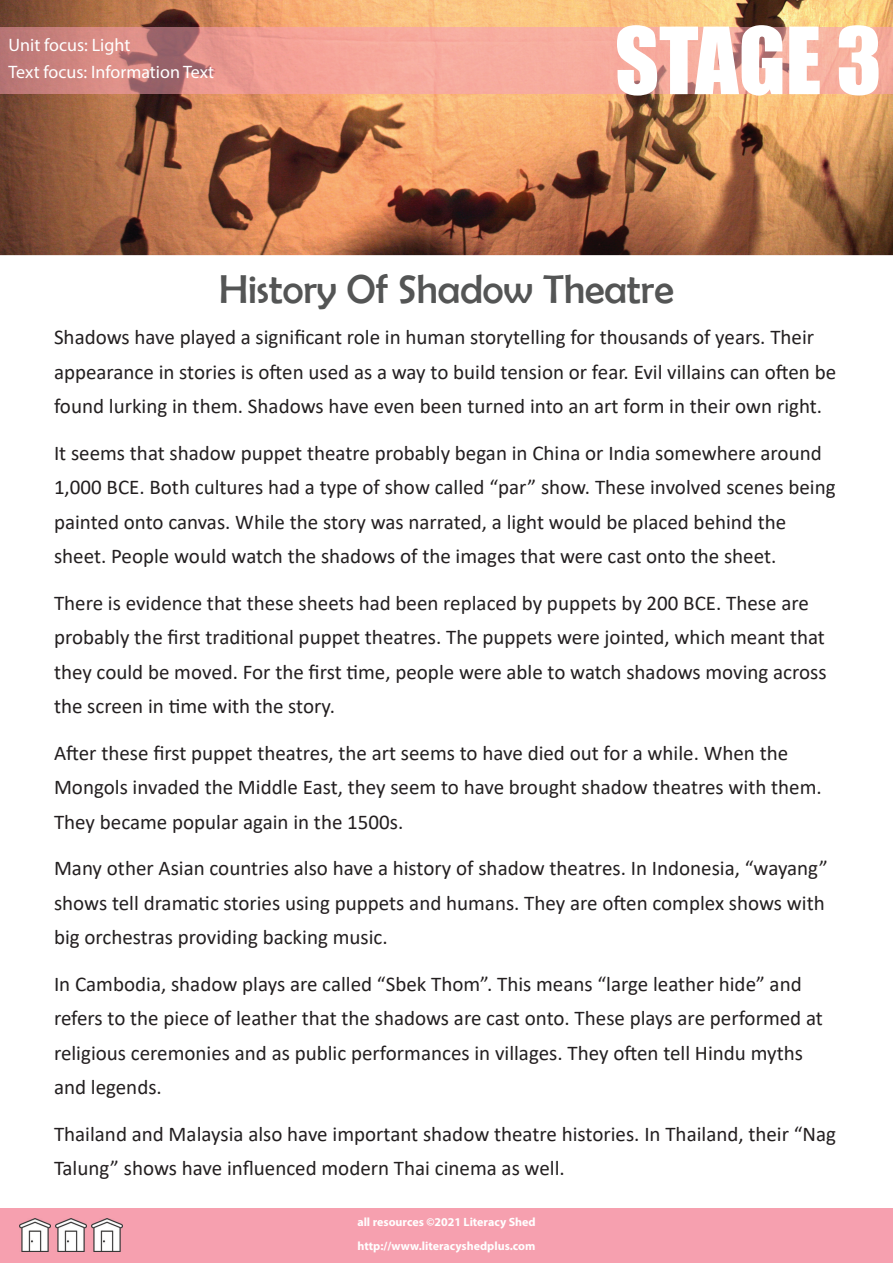
<style>
.page{position:relative;width:893px;height:1263px;background:#fff}
.page>*{position:absolute;margin:0;border:0;box-sizing:border-box;transform-origin:0 0}
.t1{font:85.5px "Impact";color:#fff}
.t2{font:40.5px "Berlin Sans FB";color:#545555}
.t3{font:21px/34.5px "Calibri";color:#231f20}
.t4{font:18px/27px "Myriad Pro";color:#fff}
.t5{font:700 12px/24px "Myriad Pro";color:#fff}
</style>
<div class="page">
<img style="left:0;top:0;width:893px;height:255px">
<img style="left:0;top:27px;width:893px;height:66px">
<div style="left:0;top:1209px;width:893px;height:54px;background:#f6a0af"></div>
<img style="left:19px;top:1218px;width:32px;height:33px">
<img style="left:55px;top:1218px;width:32px;height:33px">
<img style="left:91px;top:1218px;width:32px;height:33px">
<p class="t4" style="left:9px;top:31px;width:207px">Unit focus: Light<br>Text focus: Information Text</p>
<h1 class="t1" style="left:615px;top:-6px;width:268px">STAGE 3</h1>
<h2 class="t2" style="left:219px;top:267px;width:456px">History Of Shadow Theatre</h2>
<p class="t3" style="left:54px;top:319px;width:784px">Shadows have played a significant role in human storytelling for thousands of years. Their appearance in stories is often used as a way to build tension or fear. Evil villains can often be found lurking in them. Shadows have even been turned into an art form in their own right.</p>
<p class="t3" style="left:54px;top:435px;width:783px">It seems that shadow puppet theatre probably began in China or India somewhere around 1,000 BCE. Both cultures had a type of show called “par” show. These involved scenes being painted onto canvas. While the story was narrated, a light would be placed behind the sheet. People would watch the shadows of the images that were cast onto the sheet.</p>
<p class="t3" style="left:54px;top:585px;width:774px">There is evidence that these sheets had been replaced by puppets by 200 BCE. These are probably the first traditional puppet theatres. The puppets were jointed, which meant that they could be moved. For the first time, people were able to watch shadows moving across the screen in time with the story.</p>
<p class="t3" style="left:54px;top:735px;width:769px">After these first puppet theatres, the art seems to have died out for a while. When the<br>Mongols invaded the Middle East, they seem to have brought shadow theatres with them.<br>They became popular again in the 1500s.</p>
<p class="t3" style="left:54px;top:850px;width:775px">Many other Asian countries also have a history of shadow theatres. In Indonesia, “wayang” shows tell dramatic stories using puppets and humans. They are often complex shows with big orchestras providing backing music.</p>
<p class="t3" style="left:54px;top:966px;width:770px">In Cambodia, shadow plays are called “Sbek Thom”. This means “large leather hide” and refers to the piece of leather that the shadows are cast onto. These plays are performed at religious ceremonies and as public performances in villages. They often tell Hindu myths and legends.</p>
<p class="t3" style="left:54px;top:1116px;width:784px">Thailand and Malaysia also have important shadow theatre histories. In Thailand, their “Nag<br>Talung” shows have influenced modern Thai cinema as well.</p>
<p class="t5" style="left:357px;top:1209px;width:180px">all resources ©2021 Literacy Shed http://www.literacyshedplus.com</p>
</div>
